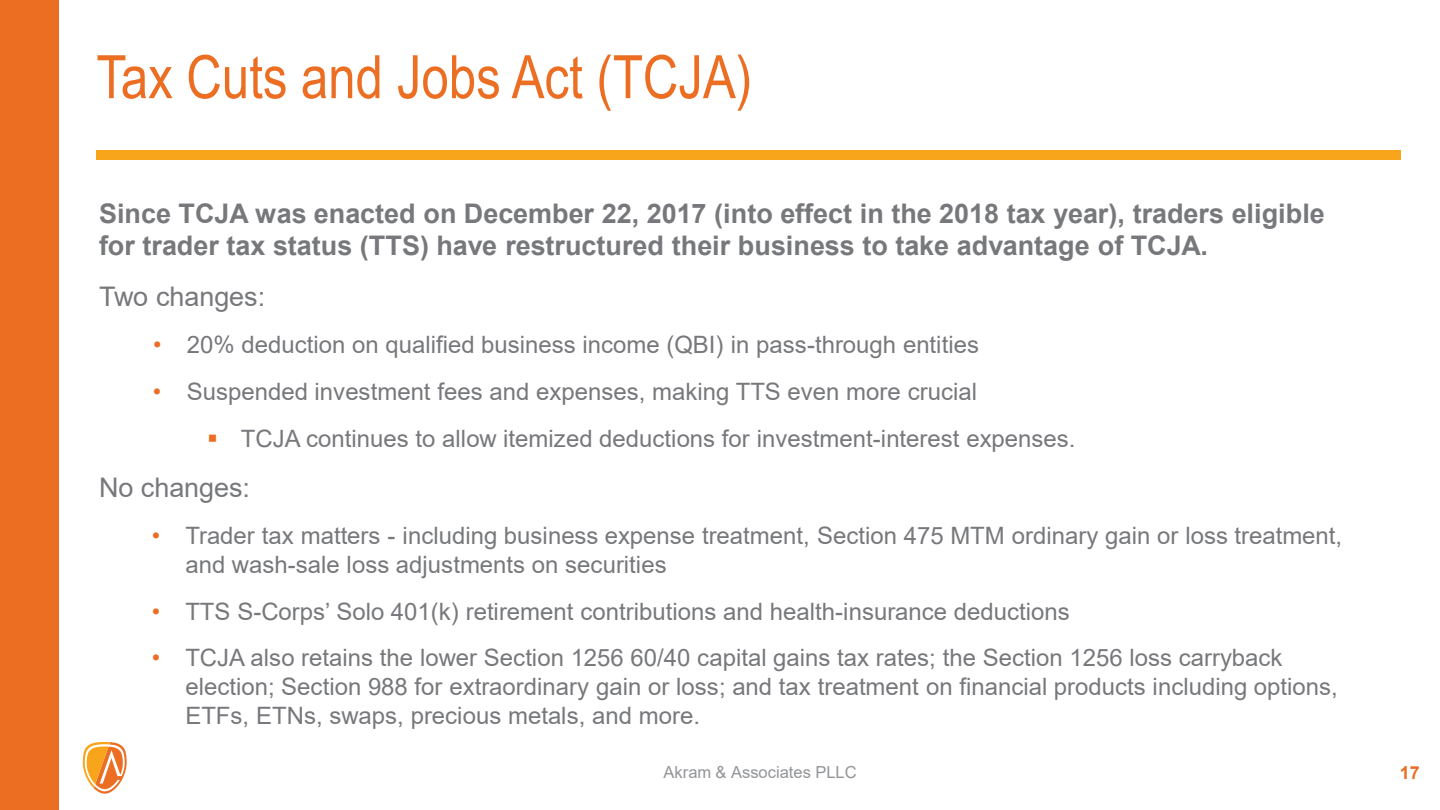
<style>
.page{position:relative;width:1440px;height:810px;background:#fff}
.page>*{position:absolute;margin:0;border:0;box-sizing:border-box;transform-origin:0 0}
.t1{font:60px "Arial Narrow";color:#eb6e23}
.t2{font:700 27px/32.4px "Arial";color:#77787b}
.t3{font:27px "Arial";letter-spacing:-.005em;color:#77787b}
.t4{font:24px/28.8px "Arial";color:#77787b}
.t5{font:700 18px "Arial";color:#eb6e23}
.t6{font:16.5px "Arial";color:#939598}
.s1{color:#eb6e23}
</style>
<div class="page">
<div style="left:0;top:0;width:59px;height:810px;background:#eb6e23"></div>
<svg style="left:83px;top:742px;width:44px;height:52px"></svg>
<div style="left:96px;top:150px;width:1304px;height:10px;background:#f9a51b"></div>
<h1 class="t1" style="left:96px;top:33px;width:657px">Tax Cuts and Jobs Act (TCJA)</h1>
<p class="t2" style="left:99px;top:198px;width:1227px">Since TCJA was enacted on December 22, 2017 (into effect in the 2018 tax year), traders eligible for trader tax status (TTS) have restructured their business to take advantage of TCJA.</p>
<p class="t3" style="left:99px;top:278px;width:168px">Two changes:</p>
<p class="t4" style="left:153px;top:330px;width:828px"><span class="s1">•</span> 20% deduction on qualified business income (QBI) in pass-through entities</p>
<p class="t4" style="left:241px;top:368px;width:836px;line-height:46.8px;text-indent:-88px"><span class="s1">•</span> Suspended investment fees and expenses, making TTS even more crucial<br>TCJA continues to allow itemized deductions for investment-interest expenses.</p>
<p class="t3" style="left:99px;top:468px;width:153px">No changes:</p>
<p class="t4" style="left:185px;top:521px;width:1158px;text-indent:-34px"><span class="s1">•</span> Trader tax matters - including business expense treatment, Section 475 MTM ordinary gain or loss treatment, and wash-sale loss adjustments on securities</p>
<p class="t4" style="left:152px;top:597px;width:920px"><span class="s1">•</span> TTS S-Corps’ Solo 401(k) retirement contributions and health-insurance deductions</p>
<p class="t4" style="left:185px;top:643px;width:1154px;text-indent:-34px"><span class="s1">•</span> TCJA also retains the lower Section 1256 60/40 capital gains tax rates; the Section 1256 loss carryback election; Section 988 for extraordinary gain or loss; and tax treatment on financial products including options,<br>ETFs, ETNs, swaps, precious metals, and more.</p>
<p class="t6" style="left:663px;top:761px;width:195px">Akram &amp; Associates PLLC</p>
<p class="t5" style="left:1400px;top:760px;width:22px">17</p>
</div>
